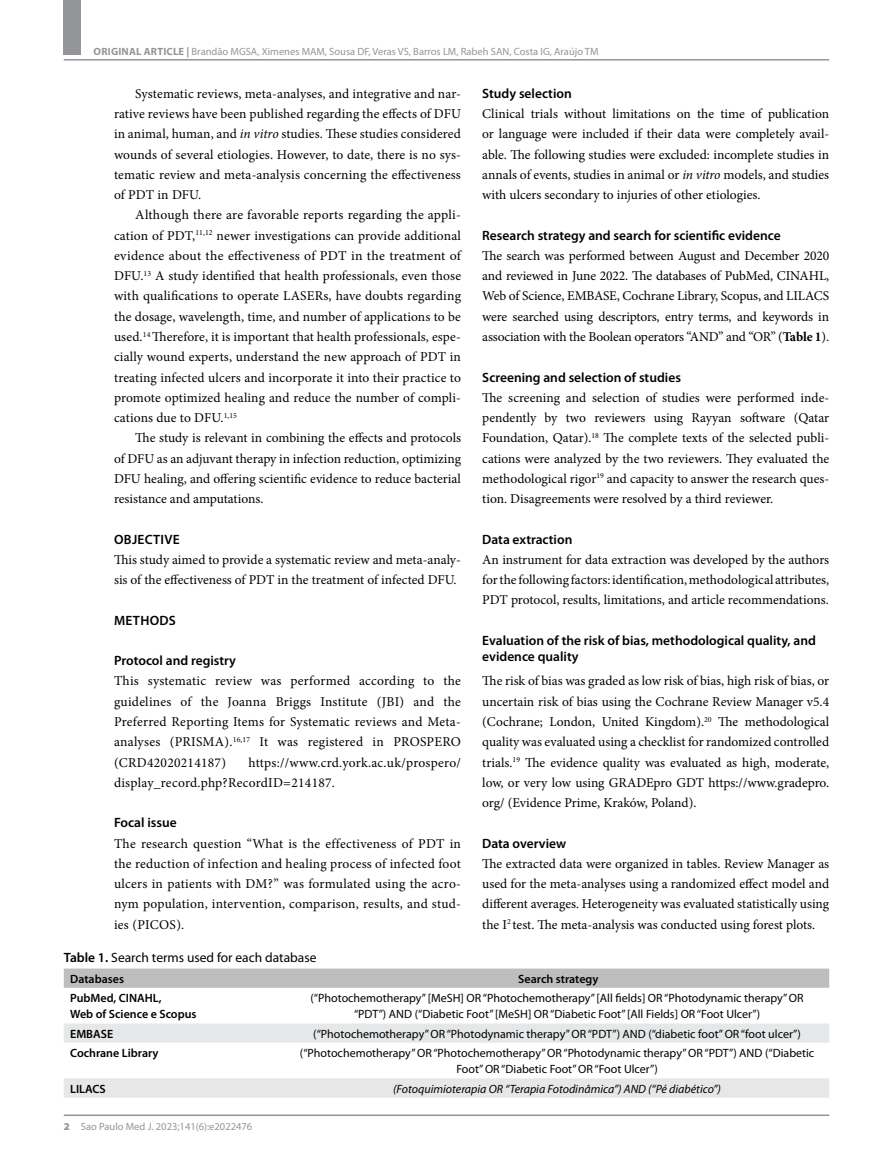
<style>
.page{position:relative;width:893px;height:1170px;background:#fff}
.page>*{position:absolute;margin:0;border:0;box-sizing:border-box;transform-origin:0 0}
.t1{font:13.5px/20.2px "Minion Pro";color:#000;text-align:justify}
.t2{font:600 13.5px/16.2px "Myriad Pro";color:#000}
.t3{font:13.5px/20.2px "Minion Pro";letter-spacing:.02em;color:#000}
.t4{font:13.5px "Myriad Pro";color:#000}
.t5{font:600 13.5px "Myriad Pro";letter-spacing:.02em;color:#000}
.t6{font:12px/16.5px "Myriad Pro";color:#000;text-align:center}
.t7{font:600 12px/16.5px "Myriad Pro";color:#000}
.t8{font:italic 12px "Myriad Pro";color:#000}
.t9{font:10.5px "Myriad Pro";color:#939598}
.s1{font-weight:700}
.s2{font-style:italic}
.s3{font-weight:600}
.s4{font-weight:900}
</style>
<div class="page">
<div style="left:64px;top:0;width:17px;height:55px;background:#939598"></div>
<hr style="left:64px;top:59px;width:765px;height:2px;background:#939598">
<hr style="left:64px;top:1114px;width:765px;height:1px;background:#939598">
<div style="left:64px;top:968px;width:765px;height:19px;background:#bcbec0"></div>
<svg style="left:64px;top:1023px;width:765px;height:74px"></svg>
<p class="t9" style="left:94px;top:45px;width:506px"><span class="s1">ORIGINAL ARTICLE |</span> Brandão MGSA, Ximenes MAM, Sousa DF, Veras VS, Barros LM, Rabeh SAN, Costa IG, Araújo TM</p>
<p class="t1" style="left:114px;top:83px;width:348px;text-indent:21px">Systematic reviews, meta-analyses, and integrative and nar&shy;rative reviews have been published regarding the effects of DFU in animal, human, and <span class="s2">in vitro</span> studies. These studies considered wounds of several etiologies. However, to date, there is no sys&shy;tematic review and meta-analysis concerning the effectiveness of PDT in DFU.</p>
<p class="t1" style="left:114px;top:205px;width:348px;text-indent:21px">Although there are favorable reports regarding the appli&shy;cation of PDT,<sup>11,12</sup> newer investigations can provide additional evidence about the effectiveness of PDT in the treatment of DFU.<sup>13</sup> A study identified that health professionals, even those with qualifications to operate LASERs, have doubts regarding the dosage, wavelength, time, and number of applications to be used.<sup>14</sup> Therefore, it is important that health professionals, espe&shy;cially wound experts, understand the new approach of PDT in treating infected ulcers and incorporate it into their practice to promote optimized healing and reduce the number of compli&shy;cations due to DFU.<sup>1,15</sup></p>
<p class="t1" style="left:114px;top:428px;width:348px;text-indent:21px">The study is relevant in combining the effects and protocols of DFU as an adjuvant therapy in infection reduction, optimizing DFU healing, and offering scientific evidence to reduce bacterial resistance and amputations.</p>
<p class="t5" style="left:114px;top:530px;width:67px">OBJECTIVE</p>
<p class="t1" style="left:114px;top:549px;width:348px">This study aimed to provide a systematic review and meta-analy&shy;sis of the effectiveness of PDT in the treatment of infected DFU.</p>
<p class="t5" style="left:114px;top:611px;width:63px">METHODS</p>
<p class="t2" style="left:114px;top:652px;width:123px">Protocol and registry</p>
<p class="t1" style="left:114px;top:671px;width:348px">This systematic review was performed according to the guidelines of the Joanna Briggs Institute (JBI) and the Preferred Reporting Items for Systematic reviews and Meta&shy;analyses (PRISMA).<sup>16,17</sup> It was registered in PROSPERO (CRD42020214187)</p>
<p class="t3" style="left:114px;top:752px;width:348px;text-indent:134px">https://www.crd.york.ac.uk/prospero/ display_record.php?RecordID=214187.</p>
<p class="t2" style="left:114px;top:814px;width:64px">Focal issue</p>
<p class="t1" style="left:114px;top:833px;width:348px">The research question “What is the effectiveness of PDT in the reduction of infection and healing process of infected foot ulcers in patients with DM?” was formulated using the acro&shy;nym population, intervention, comparison, results, and stud&shy;ies (PICOS).</p>
<p class="t2" style="left:482px;top:85px;width:91px">Study selection</p>
<p class="t1" style="left:482px;top:104px;width:348px">Clinical trials without limitations on the time of publication or language were included if their data were completely avail&shy;able. The following studies were excluded: incomplete studies in annals of events, studies in animal or <span class="s2">in vitro</span> models, and studies with ulcers secondary to injuries of other etiologies.</p>
<p class="t2" style="left:482px;top:227px;width:300px">Research strategy and search for scientific evidence</p>
<p class="t1" style="left:482px;top:245px;width:348px">The search was performed between August and December 2020 and reviewed in June 2022. The databases of PubMed, CINAHL, Web of Science, EMBASE, Cochrane Library, Scopus, and LILACS were searched using descriptors, entry terms, and keywords in association with the Boolean operators “AND” and “OR” (<span class="s1">Table 1</span>).</p>
<p class="t2" style="left:482px;top:368px;width:200px">Screening and selection of studies</p>
<p class="t1" style="left:482px;top:387px;width:348px">The screening and selection of studies were performed inde&shy;pendently by two reviewers using Rayyan software (Qatar Foundation, Qatar).<sup>18</sup> The complete texts of the selected publi&shy;cations were analyzed by the two reviewers. They evaluated the methodological rigor<sup>19</sup> and capacity to answer the research ques&shy;tion. Disagreements were resolved by a third reviewer.</p>
<p class="t2" style="left:482px;top:530px;width:92px">Data extraction</p>
<p class="t1" style="left:482px;top:549px;width:348px">An instrument for data extraction was developed by the authors for the following factors: identification, methodological attributes, PDT protocol, results, limitations, and article recommendations.</p>
<p class="t2" style="left:482px;top:632px;width:335px">Evaluation of the risk of bias, methodological quality, and evidence quality</p>
<p class="t1" style="left:482px;top:671px;width:348px">The risk of bias was graded as low risk of bias, high risk of bias, or uncertain risk of bias using the Cochrane Review Manager v5.4 (Cochrane; London, United Kingdom).<sup>20</sup> The methodological quality was evaluated using a checklist for randomized controlled trials.<sup>19</sup> The evidence quality was evaluated as high, moderate, low, or very low using GRADEpro GDT https://www.gradepro. org/ (Evidence Prime, Kraków, Poland).</p>
<p class="t2" style="left:482px;top:834px;width:85px">Data overview</p>
<p class="t1" style="left:482px;top:853px;width:348px">The extracted data were organized in tables. Review Manager as used for the meta-analyses using a randomized effect model and different averages. Heterogeneity was evaluated statistically using the I<sup>2</sup> test. The meta-analysis was conducted using forest plots.</p>
<p class="t4" style="left:64px;top:949px;width:254px"><span class="s3">Table 1.</span> Search terms used for each database</p>
<p class="t7" style="left:70px;top:970px;width:55px">Databases</p>
<p class="t7" style="left:518px;top:970px;width:82px">Search strategy</p>
<p class="t7" style="left:70px;top:989px;width:128px">PubMed, CINAHL,<br>Web of Science e Scopus</p>
<p class="t6" style="left:311px;top:989px;width:495px">(“Photochemotherapy” [MeSH] OR “Photochemotherapy” [All fields] OR “Photodynamic therapy” OR “PDT”) AND (“Diabetic Foot” [MeSH] OR “Diabetic Foot” [All Fields] OR “Foot Ulcer”)</p>
<p class="t7" style="left:70px;top:1024px;width:45px">EMBASE</p>
<p class="t6" style="left:313px;top:1025px;width:489px">(“Photochemotherapy” OR “Photodynamic therapy” OR “PDT”) AND (“diabetic foot” OR “foot ulcer”)</p>
<p class="t7" style="left:70px;top:1044px;width:90px">Cochrane Library</p>
<p class="t6" style="left:300px;top:1044px;width:516px">(“Photochemotherapy” OR “Photochemotherapy” OR “Photodynamic therapy” OR “PDT”) AND (“Diabetic<br>Foot” OR “Diabetic Foot” OR “Foot Ulcer”)</p>
<p class="t7" style="left:70px;top:1079px;width:37px">LILACS</p>
<p class="t8" style="left:393px;top:1080px;width:329px">(Fotoquimioterapia OR “Terapia Fotodinâmica”) AND (“Pé diabético”)</p>
<p class="t9" style="left:64px;top:1119px;width:190px"><span class="s4">2</span> Sao Paulo Med J. 2023;141(6):e2022476</p>
</div>
